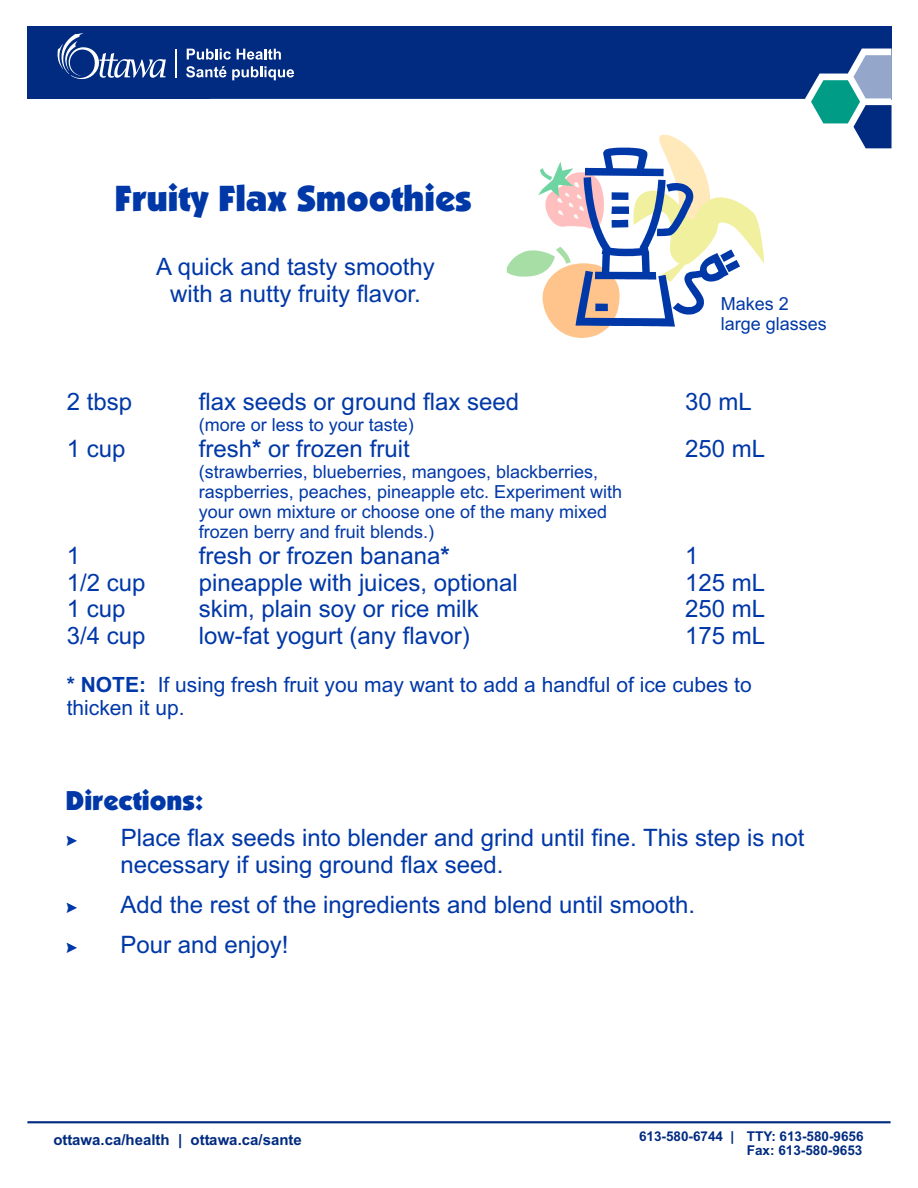
<style>
.page{position:relative;width:918px;height:1188px;background:#fff}
.page>*{position:absolute;margin:0;border:0;box-sizing:border-box;transform-origin:0 0}
.t1{font:36px "Boulder";color:#0038a8}
.t2{font:27px "Boulder";color:#0038a8}
.t3{font:24px/26.8px "Arial";color:#0038a8}
.t4{font:21px/23.4px "Arial";color:#0038a8}
.t5{font:18px/20.1px "Arial";color:#0038a8}
.t6{font:700 15px "Arial";color:#002b80}
.t7{font:700 13.5px/13.5px "Arial";color:#002b80;text-align:right}
.s1{font-weight:700}
</style>
<div class="page">
<svg style="left:507px;top:155px;width:257px;height:183px"></svg>
<div style="left:27px;top:26px;width:865px;height:73px;background:#002b80"></div>
<svg style="left:210px;top:49px;width:682px;height:106px"></svg>
<svg style="left:811px;top:55px;width:81px;height:93px"></svg>
<div style="left:27px;top:99px;width:184px;height:7px;background:#fff"></div>
<svg style="left:57px;top:33px;width:109px;height:47px"></svg>
<svg style="left:175px;top:49px;width:1px;height:28px"></svg>
<svg style="left:187px;top:49px;width:44px;height:11px"></svg>
<svg style="left:237px;top:49px;width:44px;height:11px"></svg>
<svg style="left:186px;top:66px;width:40px;height:11px"></svg>
<svg style="left:232px;top:66px;width:62px;height:14px"></svg>
<hr style="left:27px;top:1121px;width:864px;height:2px;background:#002b80">
<h1 class="t1" style="left:115px;top:177px;width:359px">Fruity Flax Smoothies</h1>
<p class="t3" style="left:156px;top:255px;width:280px;text-align:center">A quick and tasty smoothy with a nutty fruity flavor.</p>
<p class="t5" style="left:721px;top:296px;width:107px">Makes 2 large glasses</p>
<p class="t3" style="left:67px;top:390px;width:67px">2 tbsp</p>
<p class="t3" style="left:199px;top:390px;width:322px">flax seeds or ground flax seed</p>
<p class="t3" style="left:685px;top:390px;width:68px">30 mL</p>
<p class="t5" style="left:199px;top:416px;width:216px">(more or less to your taste)</p>
<p class="t3" style="left:67px;top:437px;width:60px">1 cup</p>
<p class="t3" style="left:199px;top:437px;width:212px">fresh<span class="s1">*</span> or frozen fruit</p>
<p class="t3" style="left:685px;top:437px;width:82px">250 mL</p>
<p class="t5" style="left:199px;top:463px;width:425px">(strawberries, blueberries, mangoes, blackberries, raspberries, peaches, pineapple etc. Experiment with your own mixture or choose one of the many mixed frozen berry and fruit blends.)</p>
<p class="t3" style="left:67px;top:544px;width:15px">1</p>
<p class="t3" style="left:199px;top:544px;width:252px">fresh or frozen banana<span class="s1">*</span></p>
<p class="t3" style="left:685px;top:544px;width:15px">1</p>
<p class="t3" style="left:67px;top:571px;width:80px">1/2 cup</p>
<p class="t3" style="left:199px;top:571px;width:320px">pineapple with juices, optional</p>
<p class="t3" style="left:685px;top:571px;width:82px">125 mL</p>
<p class="t3" style="left:67px;top:598px;width:60px">1 cup</p>
<p class="t3" style="left:199px;top:598px;width:282px">skim, plain soy or rice milk</p>
<p class="t3" style="left:685px;top:598px;width:82px">250 mL</p>
<p class="t3" style="left:67px;top:625px;width:80px">3/4 cup</p>
<p class="t3" style="left:199px;top:625px;width:272px">low-fat yogurt (any flavor)</p>
<p class="t3" style="left:685px;top:625px;width:82px">175 mL</p>
<p class="t4" style="left:67px;top:675px;width:687px"><span class="s1">* NOTE:</span> If using fresh fruit you may want to add a handful of ice cubes to thicken it up.</p>
<p class="t2" style="left:66px;top:785px;width:139px">Directions:</p>
<p class="t3" style="left:120px;top:826px;width:686px">Place flax seeds into blender and grind until fine. This step is not necessary if using ground flax seed.</p>
<p class="t3" style="left:120px;top:887px;width:576px;line-height:40.2px">Add the rest of the ingredients and blend until smooth.<br>Pour and enjoy!</p>
<p class="t6" style="left:53px;top:1134px;width:250px">ottawa.ca/health | ottawa.ca/sante</p>
<p class="t7" style="left:639px;top:1131px;width:226px">613-580-6744 | TTY: 613-580-9656<br>Fax: 613-580-9653</p>
</div>
